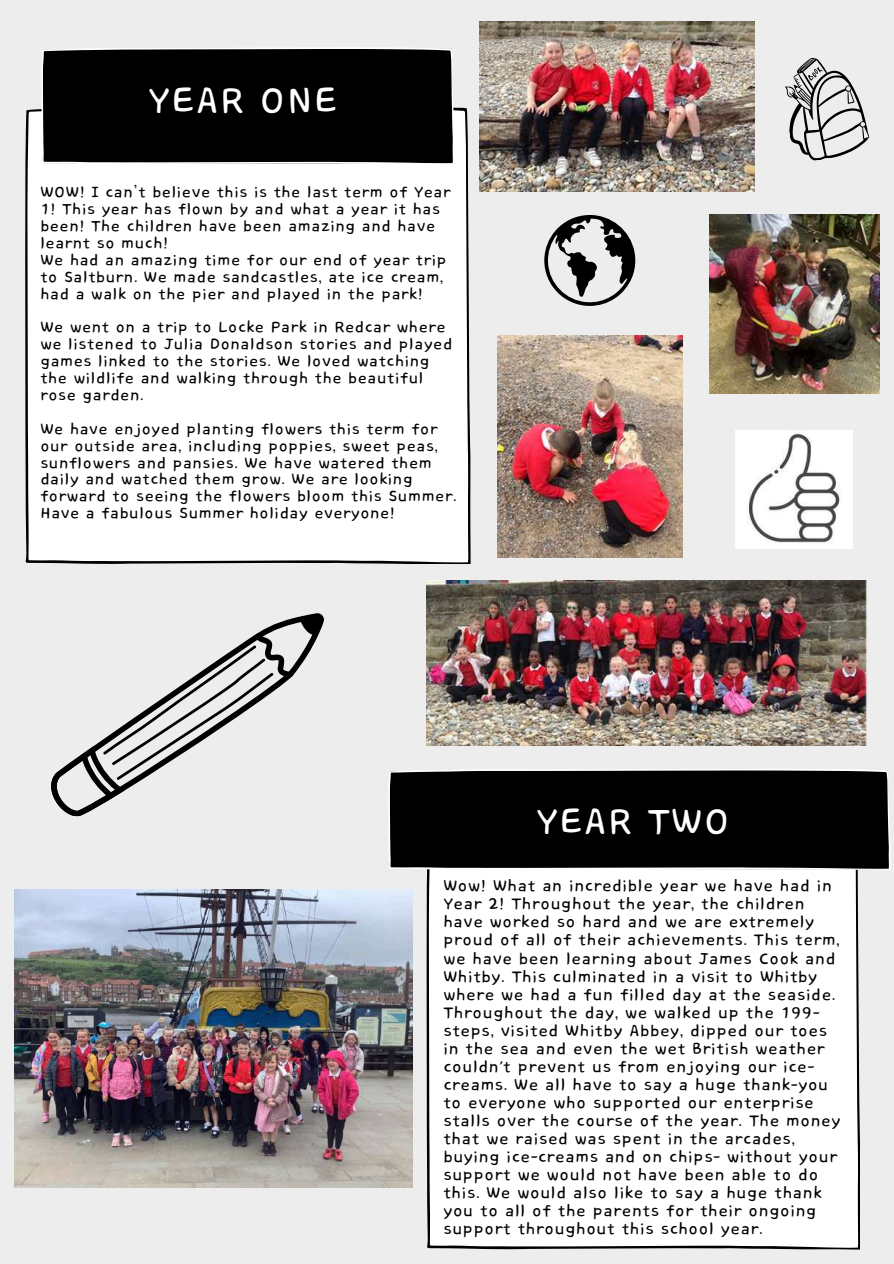
<style>
.page{position:relative;width:894px;height:1264px;background:#fff}
.page>*{position:absolute;margin:0;border:0;box-sizing:border-box;transform-origin:0 0}
.t1{font:45.75px "Core Bandi Face";color:#fff}
.t2{font:20.4px/18px "Core Bandi Face";color:#000}
.t3{font:19.5px/16.8px "Core Bandi Face";color:#000}
</style>
<div class="page">
<div style="left:0;top:0;width:893px;height:1263px;background:#ededed"></div>
<div style="left:25px;top:107px;width:445px;height:457px;background:#fff"></div>
<div style="left:41px;top:47px;width:413px;height:117px;background:#000"></div>
<div style="left:426px;top:870px;width:433px;height:379px;background:#fff"></div>
<div style="left:388px;top:769px;width:502px;height:101px;background:#000"></div>
<svg style="left:544px;top:215px;width:91px;height:91px"></svg>
<svg style="left:785px;top:58px;width:85px;height:103px"></svg>
<img style="left:735px;top:431px;width:117px;height:117px">
<svg style="left:259px;top:613px;width:65px;height:63px"></svg>
<svg style="left:299px;top:615px;width:23px;height:20px"></svg>
<svg style="left:51px;top:632px;width:242px;height:185px"></svg>
<img style="left:426px;top:581px;width:441px;height:164px">
<img style="left:709px;top:215px;width:170px;height:179px">
<img style="left:479px;top:21px;width:275px;height:170px">
<img style="left:497px;top:336px;width:185px;height:221px">
<img style="left:15px;top:889px;width:397px;height:298px">
<h1 class="t1" style="left:148px;top:77px;width:192px">YEAR ONE</h1>
<p class="t3" style="left:40px;top:185px;width:412px">WOW! I can’t believe this is the last term of Year 1! This year has flown by and what a year it has been! The children have been amazing and have learnt so much!<br>We had an amazing time for our end of year trip to Saltburn. We made sandcastles, ate ice cream, had a walk on the pier and played in the park!</p>
<p class="t3" style="left:40px;top:320px;width:414px">We went on a trip to Locke Park in Redcar where we listened to Julia Donaldson stories and played games linked to the stories. We loved watching the wildlife and walking through the beautiful rose garden.</p>
<p class="t3" style="left:40px;top:421px;width:418px">We have enjoyed planting flowers this term for our outside area, including poppies, sweet peas, sunflowers and pansies. We have watered them daily and watched them grow. We are looking forward to seeing the flowers bloom this Summer.<br>Have a fabulous Summer holiday everyone!</p>
<h1 class="t1" style="left:536px;top:797px;width:196px">YEAR TWO</h1>
<p class="t2" style="left:443px;top:877px;width:399px">Wow! What an incredible year we have had in Year 2! Throughout the year, the children have worked so hard and we are extremely proud of all of their achievements. This term, we have been learning about James Cook and Whitby. This culminated in a visit to Whitby where we had a fun filled day at the seaside.<br>Throughout the day, we walked up the 199- steps, visited Whitby Abbey, dipped our toes in the sea and even the wet British weather couldn't prevent us from enjoying our ice&shy;creams. We all have to say a huge thank-you to everyone who supported our enterprise stalls over the course of the year. The money that we raised was spent in the arcades, buying ice-creams and on chips- without your support we would not have been able to do this. We would also like to say a huge thank you to all of the parents for their ongoing support throughout this school year.</p>
</div>
